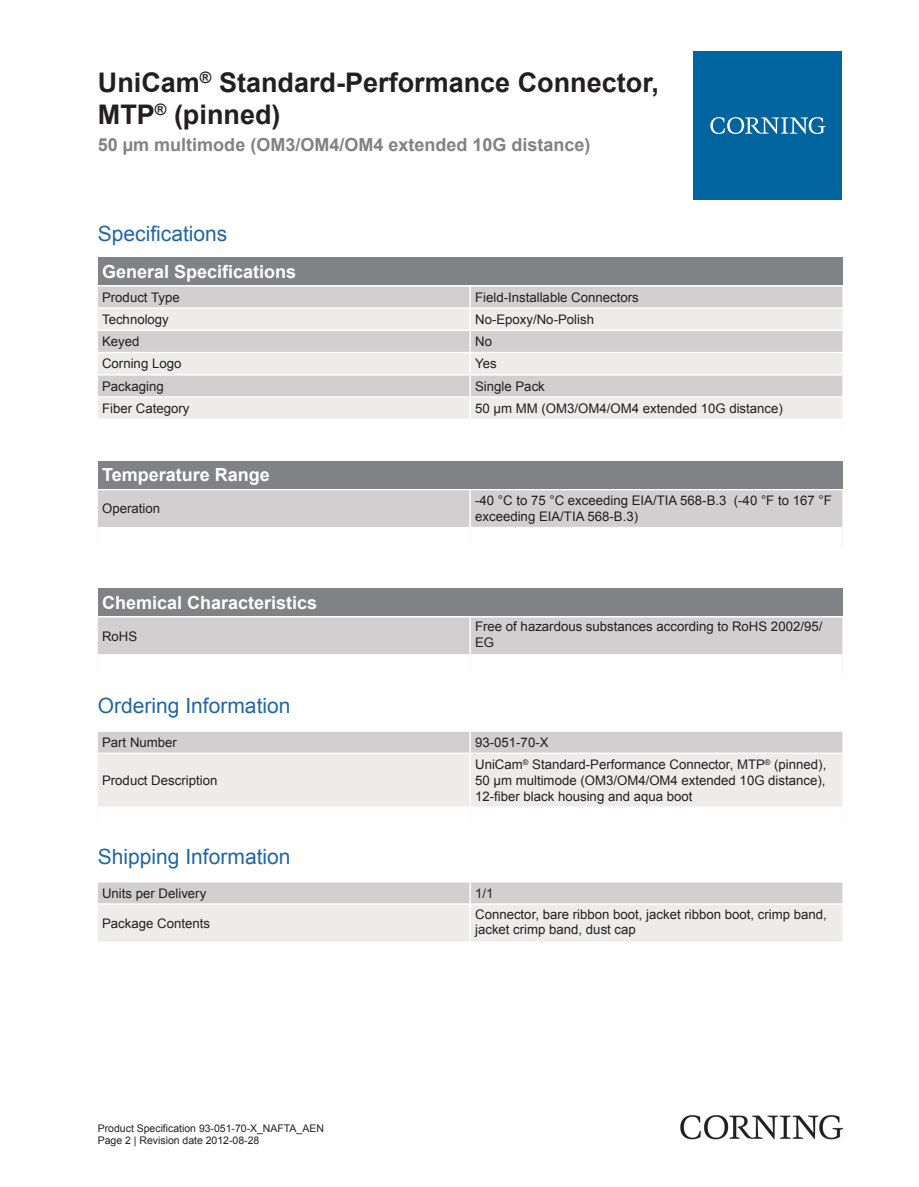
<style>
.page{position:relative;width:919px;height:1187px;background:#fff}
.page>*{position:absolute;margin:0;border:0;box-sizing:border-box;transform-origin:0 0}
.Standard_ohne_Silben{font:700 27px/32.4px "Arial";color:#231f20}
.t1{font:21px "Arial";color:#2166a2}
.t2{font:700 18px "Arial";color:#fff}
.Standard_ohne_Silben-2{font:700 18px "Arial";color:#808285}
.t3{font:13.2px/15.9px "Arial";color:#231f20}
.t4{font:10.5px "Arial";color:#231f20}
</style>
<div class="page">
<div style="left:98px;top:257px;width:744px;height:28px;background:#808285"></div>
<div style="left:98px;top:286px;width:744px;height:21px;background:#d1cfcf"></div>
<svg style="left:98px;top:309px;width:744px;height:109px;background:#e1e0e0"></svg>
<hr style="left:469px;top:286px;width:2px;height:21px;background:#fff">
<hr style="left:469px;top:309px;width:2px;height:20px;background:#fff">
<hr style="left:469px;top:331px;width:2px;height:21px;background:#fff">
<hr style="left:469px;top:353px;width:2px;height:21px;background:#fff">
<hr style="left:469px;top:375px;width:2px;height:21px;background:#fff">
<hr style="left:469px;top:398px;width:2px;height:20px;background:#fff">
<hr style="left:98px;top:329px;width:372px;height:2px;background:#fff">
<hr style="left:470px;top:329px;width:372px;height:2px;background:#fff">
<hr style="left:98px;top:352px;width:372px;height:1px;background:#fff">
<hr style="left:470px;top:352px;width:372px;height:1px;background:#fff">
<hr style="left:98px;top:374px;width:372px;height:1px;background:#fff">
<hr style="left:470px;top:374px;width:372px;height:1px;background:#fff">
<hr style="left:98px;top:396px;width:372px;height:2px;background:#fff">
<hr style="left:470px;top:396px;width:372px;height:2px;background:#fff">
<div style="left:98px;top:461px;width:744px;height:28px;background:#808285"></div>
<div style="left:98px;top:490px;width:744px;height:37px;background:#d1cfcf"></div>
<hr style="left:469px;top:490px;width:2px;height:37px;background:#fff">
<div style="left:98px;top:588px;width:744px;height:28px;background:#808285"></div>
<div style="left:98px;top:617px;width:744px;height:37px;background:#d1cfcf"></div>
<hr style="left:469px;top:617px;width:2px;height:37px;background:#fff">
<div style="left:98px;top:732px;width:744px;height:20px;background:#d1cfcf"></div>
<div style="left:98px;top:754px;width:744px;height:52px;background:#edeceb"></div>
<hr style="left:469px;top:731px;width:2px;height:21px;background:#fff">
<hr style="left:469px;top:754px;width:2px;height:52px;background:#fff">
<svg style="left:98px;top:882px;width:744px;height:59px;background:#e3e2e1"></svg>
<hr style="left:469px;top:882px;width:2px;height:21px;background:#fff">
<hr style="left:469px;top:904px;width:2px;height:37px;background:#fff">
<hr style="left:98px;top:903px;width:372px;height:1px;background:#fff">
<hr style="left:470px;top:903px;width:372px;height:1px;background:#fff">
<div style="left:693px;top:51px;width:149px;height:149px;background:#00649e"></div>
<svg style="left:710px;top:117px;width:115px;height:17px"></svg>
<img style="left:680px;top:1115px;width:162px;height:24px">
<p class="Standard_ohne_Silben" style="left:98px;top:67px;width:562px">UniCam<sup>®</sup> Standard-Performance Connector,<br>MTP<sup>®</sup> (pinned)</p>
<p class="Standard_ohne_Silben-2" style="left:98px;top:132px;width:494px">50 µm multimode (OM3/OM4/OM4 extended 10G distance)</p>
<p class="t1" style="left:98px;top:219px;width:131px">Specifications</p>
<p class="t2" style="left:102px;top:259px;width:196px">General Specifications</p>
<p class="t3" style="left:102px;top:289px;width:79px">Product Type</p>
<p class="t3" style="left:475px;top:289px;width:165px">Field-Installable Connectors</p>
<p class="t3" style="left:102px;top:311px;width:68px">Technology</p>
<p class="t3" style="left:475px;top:311px;width:120px">No-Epoxy/No-Polish</p>
<p class="t3" style="left:102px;top:334px;width:39px">Keyed</p>
<p class="t3" style="left:475px;top:334px;width:18px">No</p>
<p class="t3" style="left:102px;top:356px;width:81px">Corning Logo</p>
<p class="t3" style="left:475px;top:356px;width:23px">Yes</p>
<p class="t3" style="left:102px;top:378px;width:63px">Packaging</p>
<p class="t3" style="left:475px;top:378px;width:71px">Single Pack</p>
<p class="t3" style="left:102px;top:400px;width:89px">Fiber Category</p>
<p class="t3" style="left:475px;top:400px;width:309px">50 µm MM (OM3/OM4/OM4 extended 10G distance)</p>
<p class="t2" style="left:102px;top:463px;width:169px">Temperature Range</p>
<p class="t3" style="left:102px;top:501px;width:59px">Operation</p>
<p class="t3" style="left:475px;top:493px;width:358px">-40 °C to 75 °C exceeding EIA/TIA 568-B.3 (-40 °F to 167 °F exceeding EIA/TIA 568-B.3)</p>
<p class="t2" style="left:102px;top:590px;width:217px">Chemical Characteristics</p>
<p class="t3" style="left:102px;top:628px;width:37px">RoHS</p>
<p class="t3" style="left:475px;top:618px;width:349px">Free of hazardous substances according to RoHS 2002/95/<br>EG</p>
<p class="t1" style="left:98px;top:692px;width:194px">Ordering Information</p>
<p class="t3" style="left:102px;top:734px;width:76px">Part Number</p>
<p class="t3" style="left:475px;top:734px;width:75px">93-051-70-X</p>
<p class="t3" style="left:102px;top:772px;width:117px">Product Description</p>
<p class="t3" style="left:475px;top:756px;width:353px;text-align:justify">UniCam<sup>®</sup> Standard-Performance Connector, MTP<sup>®</sup> (pinned), 50 µm multimode (OM3/OM4/OM4 extended 10G distance), 12-fiber black housing and aqua boot</p>
<p class="t1" style="left:98px;top:843px;width:194px">Shipping Information</p>
<p class="t3" style="left:102px;top:885px;width:106px">Units per Delivery</p>
<p class="t3" style="left:475px;top:885px;width:20px">1/1</p>
<p class="t3" style="left:102px;top:915px;width:109px">Package Contents</p>
<p class="t3" style="left:475px;top:906px;width:353px">Connector, bare ribbon boot, jacket ribbon boot, crimp band, jacket crimp band, dust cap</p>
<p class="t4" style="left:98px;top:1120px;width:227px">Product Specification 93-051-70-X_NAFTA_AEN</p>
<p class="t4" style="left:98px;top:1133px;width:163px">Page 2 | Revision date 2012-08-28</p>
</div>
